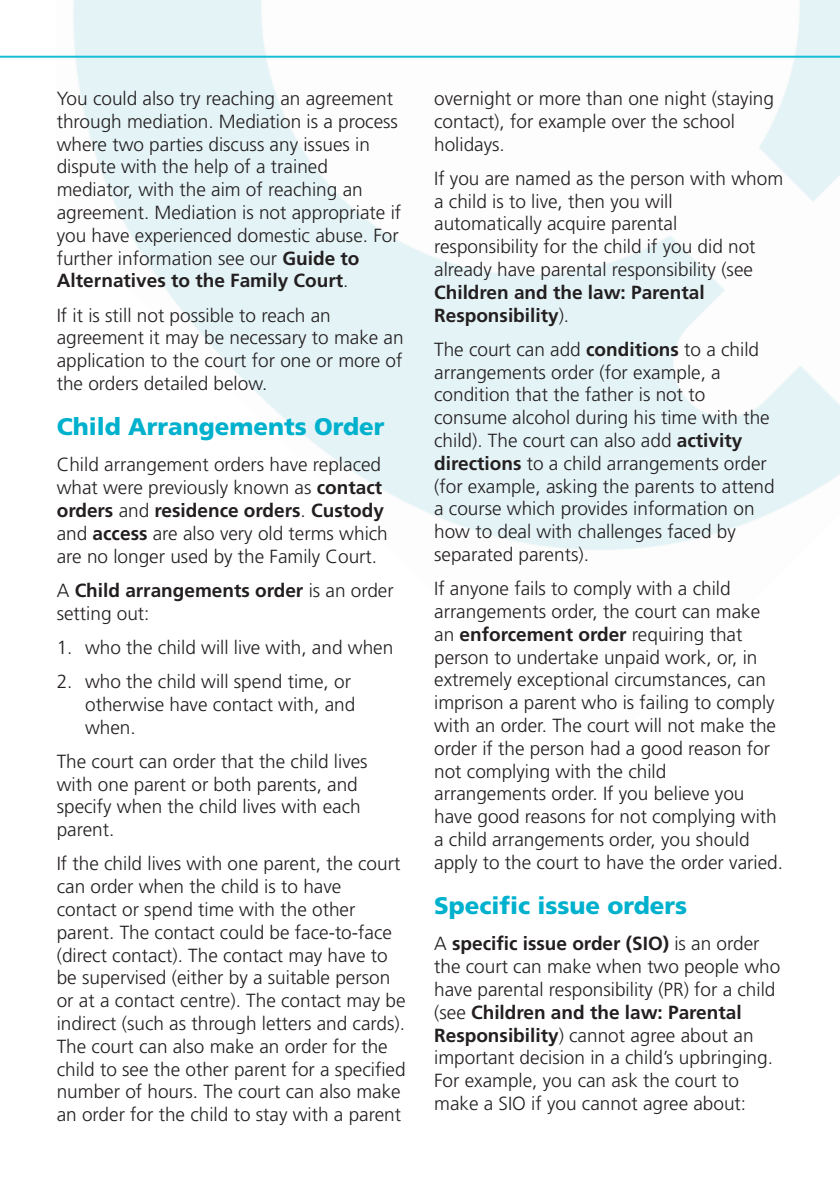
<style>
.page{position:relative;width:840px;height:1191px;background:#fff}
.page>*{position:absolute;margin:0;border:0;box-sizing:border-box;transform-origin:0 0}
.t1{font:900 24px "Frutiger";color:#00b1cd}
.t2{font:300 19px/22.8px "Frutiger";color:#231f20}
.t3{font:700 19px/22.8px "Frutiger";color:#231f20}
.s1{font-weight:700}
.s2{font-weight:300}
</style>
<div class="page">
<hr style="left:0;top:56px;width:839px;height:2px;background:#16bdd5">
<p class="t2" style="left:57px;top:88px;width:346px">You could also try reaching an agreement through mediation. Mediation is a process where two parties discuss any issues in dispute with the help of a trained mediator, with the aim of reaching an agreement. Mediation is not appropriate if you have experienced domestic abuse. For further information see our <span class="s1">Guide to Alternatives to the Family Court</span>.</p>
<p class="t2" style="left:57px;top:305px;width:348px">If it is still not possible to reach an agreement it may be necessary to make an application to the court for one or more of the orders detailed below.</p>
<p class="t1" style="left:57px;top:417px;width:329px">Child Arrangements Order</p>
<p class="t2" style="left:57px;top:455px;width:332px">Child arrangement orders have replaced what were previously known as <span class="s1">contact orders</span> and <span class="s1">residence orders</span>. <span class="s1">Custody </span>and <span class="s1">access</span> are also very old terms which are no longer used by the Family Court.</p>
<p class="t3" style="left:57px;top:580px;width:338px"><span class="s2">A</span> Child arrangements order <span class="s2">is an order setting out:</span></p>
<p class="t2" style="left:57px;top:637px;width:338px">1. who the child will live with, and when</p>
<p class="t2" style="left:85px;top:671px;width:271px;text-indent:-28px">2. who the child will spend time, or otherwise have contact with, and when.</p>
<p class="t2" style="left:57px;top:751px;width:312px">The court can order that the child lives with one parent or both parents, and specify when the child lives with each parent.</p>
<p class="t2" style="left:57px;top:853px;width:350px">If the child lives with one parent, the court can order when the child is to have contact or spend time with the other parent. The contact could be face-to-face (direct contact). The contact may have to be supervised (either by a suitable person or at a contact centre). The contact may be indirect (such as through letters and cards).<br>The court can also make an order for the child to see the other parent for a specified number of hours. The court can also make an order for the child to stay with a parent</p>
<p class="t2" style="left:434px;top:88px;width:341px">overnight or more than one night (staying contact), for example over the school holidays.</p>
<p class="t2" style="left:434px;top:168px;width:350px">If you are named as the person with whom a child is to live, then you will automatically acquire parental responsibility for the child if you did not already have parental responsibility (see</p>
<p class="t3" style="left:434px;top:282px;width:272px">Children and the law: Parental<br>Responsibility<span class="s2">).</span></p>
<p class="t2" style="left:434px;top:339px;width:342px">The court can add <span class="s1">conditions</span> to a child arrangements order (for example, a condition that the father is not to consume alcohol during his time with the child). The court can also add <span class="s1">activity directions</span> to a child arrangements order (for example, asking the parents to attend a course which provides information on how to deal with challenges faced by separated parents).</p>
<p class="t2" style="left:434px;top:578px;width:350px">If anyone fails to comply with a child arrangements order, the court can make an <span class="s1">enforcement order</span> requiring that person to undertake unpaid work, or, in extremely exceptional circumstances, can imprison a parent who is failing to comply with an order. The court will not make the order if the person had a good reason for not complying with the child<br>arrangements order. If you believe you have good reasons for not complying with a child arrangements order, you should apply to the court to have the order varied.</p>
<p class="t1" style="left:434px;top:896px;width:254px">Specific issue orders</p>
<p class="t2" style="left:434px;top:933px;width:347px">A <span class="s1">specific issue order (SIO)</span> is an order the court can make when two people who have parental responsibility (PR) for a child (see <span class="s1">Children and the law: Parental Responsibility</span>) cannot agree about an important decision in a child’s upbringing.<br>For example, you can ask the court to make a SIO if you cannot agree about:</p>
</div>
